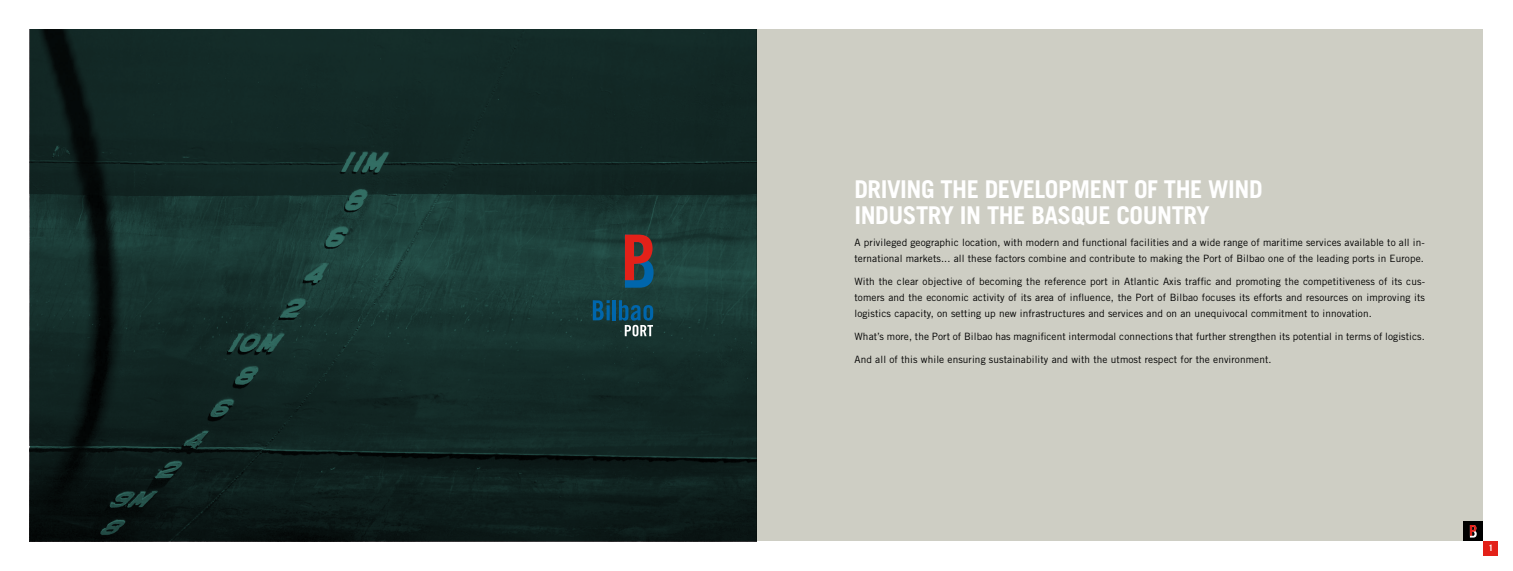
<style>
.page{position:relative;width:1513px;height:571px;background:#fff}
.page>*{position:absolute;margin:0;border:0;box-sizing:border-box;transform-origin:0 0}
.t1{font:700 24.5px/26.2px "Trade Gothic";letter-spacing:-.02em;color:#fff}
.t2{font:10.06px/15.8px "Trade Gothic";letter-spacing:.01em;color:#000}
.t3{font:700 8.75px "Trade Gothic";color:#fff}
</style>
<div class="page">
<div style="left:1483px;top:541px;width:15px;height:15px;background:#e32119"></div>
<div style="left:756px;top:30px;width:727px;height:511px;background:#cecec4"></div>
<img style="left:30px;top:30px;width:726px;height:511px">
<svg style="left:593px;top:300px;width:17px;height:20px"></svg>
<hr style="left:613px;top:300px;width:3px;height:20px;background:#0066ac">
<svg style="left:619px;top:300px;width:34px;height:36px"></svg>
<svg style="left:625px;top:234px;width:29px;height:53px;background:#783a44"></svg>
<div style="left:1463px;top:521px;width:20px;height:20px;background:#000"></div>
<svg style="left:1470px;top:525px;width:7px;height:12px"></svg>
<h1 class="t1" style="left:854px;top:175px;width:410px">DRIVING THE DEVELOPMENT OF THE WIND<br>INDUSTRY IN THE BASQUE COUNTRY</h1>
<p class="t2" style="left:854px;top:234px;width:572px">A privileged geographic location, with modern and functional facilities and a wide range of maritime services available to all in&shy;ternational markets... all these factors combine and contribute to making the Port of Bilbao one of the leading ports in Europe.</p>
<p class="t2" style="left:854px;top:273px;width:572px;text-align:justify">With the clear objective of becoming the reference port in Atlantic Axis traffic and promoting the competitiveness of its cus&shy;tomers and the economic activity of its area of influence, the Port of Bilbao focuses its efforts and resources on improving its logistics capacity, on setting up new infrastructures and services and on an unequivocal commitment to innovation.</p>
<p class="t2" style="left:854px;top:328px;width:572px">What’s more, the Port of Bilbao has magnificent intermodal connections that further strengthen its potential in terms of logistics.</p>
<p class="t2" style="left:854px;top:351px;width:419px">And all of this while ensuring sustainability and with the utmost respect for the environment.</p>
<p class="t3" style="left:1488px;top:542px;width:6px">1</p>
</div>
